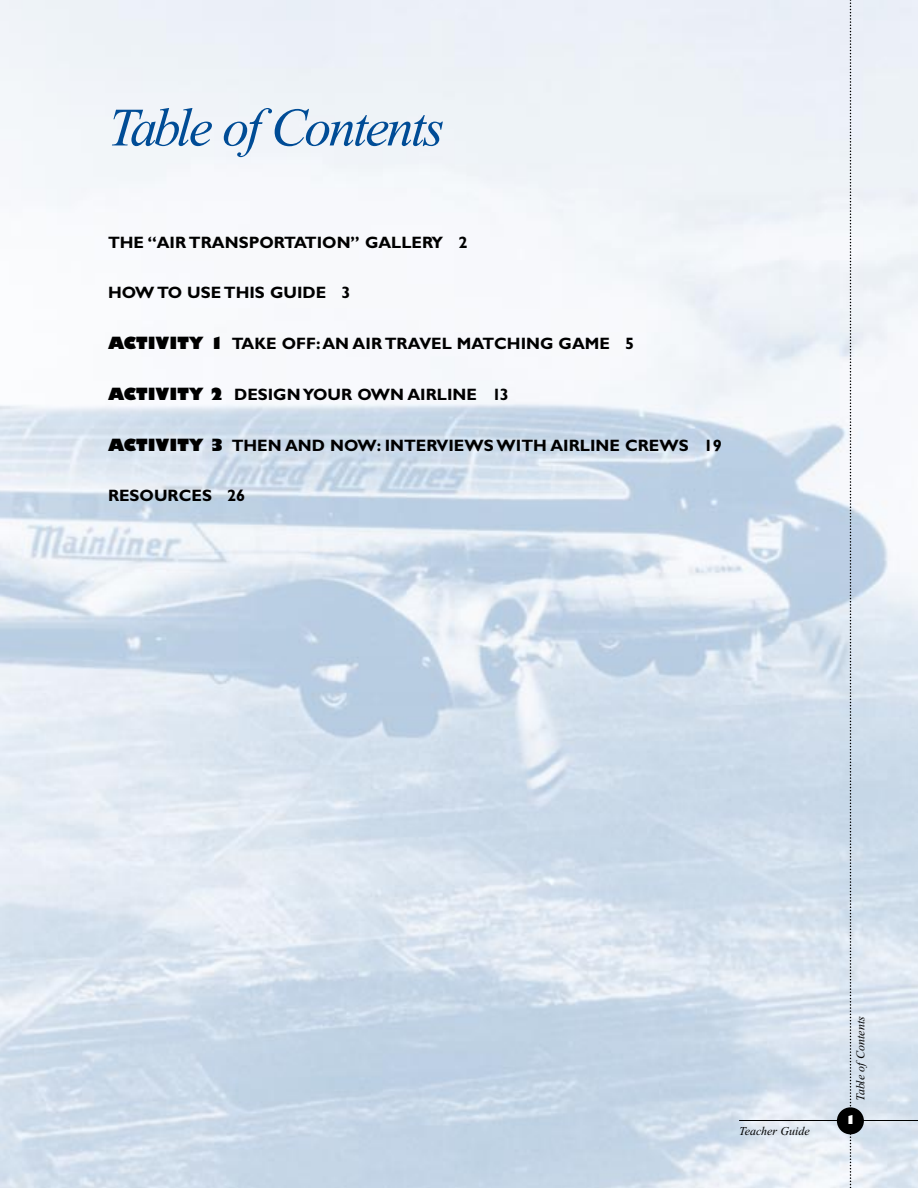
<style>
.page{position:relative;width:918px;height:1188px;background:#fff}
.page>*{position:absolute;margin:0;border:0;box-sizing:border-box;transform-origin:0 0}
.t1{font:italic 54px "Times New Roman";letter-spacing:-.05em;color:#004c96}
.t2{font:700 16.5px "Gill Sans";color:#000}
.t3{font:italic 12px "Times New Roman";color:#000}
.t4{font:800 12px "Gill Sans";color:#fff}
.s1{font-weight:800}
</style>
<div class="page">
<img style="left:0;top:0;width:918px;height:1188px">
<svg style="left:850px;top:0;width:1px;height:1188px"></svg>
<hr style="left:739px;top:1120px;width:179px;height:1px;background:#000">
<div style="left:837px;top:1107px;width:27px;height:27px;background:#000;border-radius:50%"></div>
<p class="t1" style="left:108px;top:108px;width:338px">Table of Contents</p>
<p class="t2" style="left:108px;top:237px;width:361px">THE “AIR TRANSPORTATION” GALLERY 2</p>
<p class="t2" style="left:108px;top:287px;width:244px">HOW TO USE THIS GUIDE 3</p>
<p class="t2" style="left:108px;top:338px;width:528px"><span class="s1">ACTIVITY 1</span> TAKE OFF: AN AIR TRAVEL MATCHING GAME 5</p>
<p class="t2" style="left:108px;top:389px;width:402px"><span class="s1">ACTIVITY 2</span> DESIGN YOUR OWN AIRLINE 13</p>
<p class="t2" style="left:108px;top:440px;width:615px"><span class="s1">ACTIVITY 3</span> THEN AND NOW: INTERVIEWS WITH AIRLINE CREWS 19</p>
<p class="t2" style="left:108px;top:490px;width:139px">RESOURCES 26</p>
<p class="t3" style="left:739px;top:1126px;width:72px">Teacher Guide</p>
<p class="t3" style="left:856px;top:1101px;width:86px;rotate:-90deg">Table of Contents</p>
<p class="t4" style="left:845px;top:1115px;width:12px">1</p>
</div>
